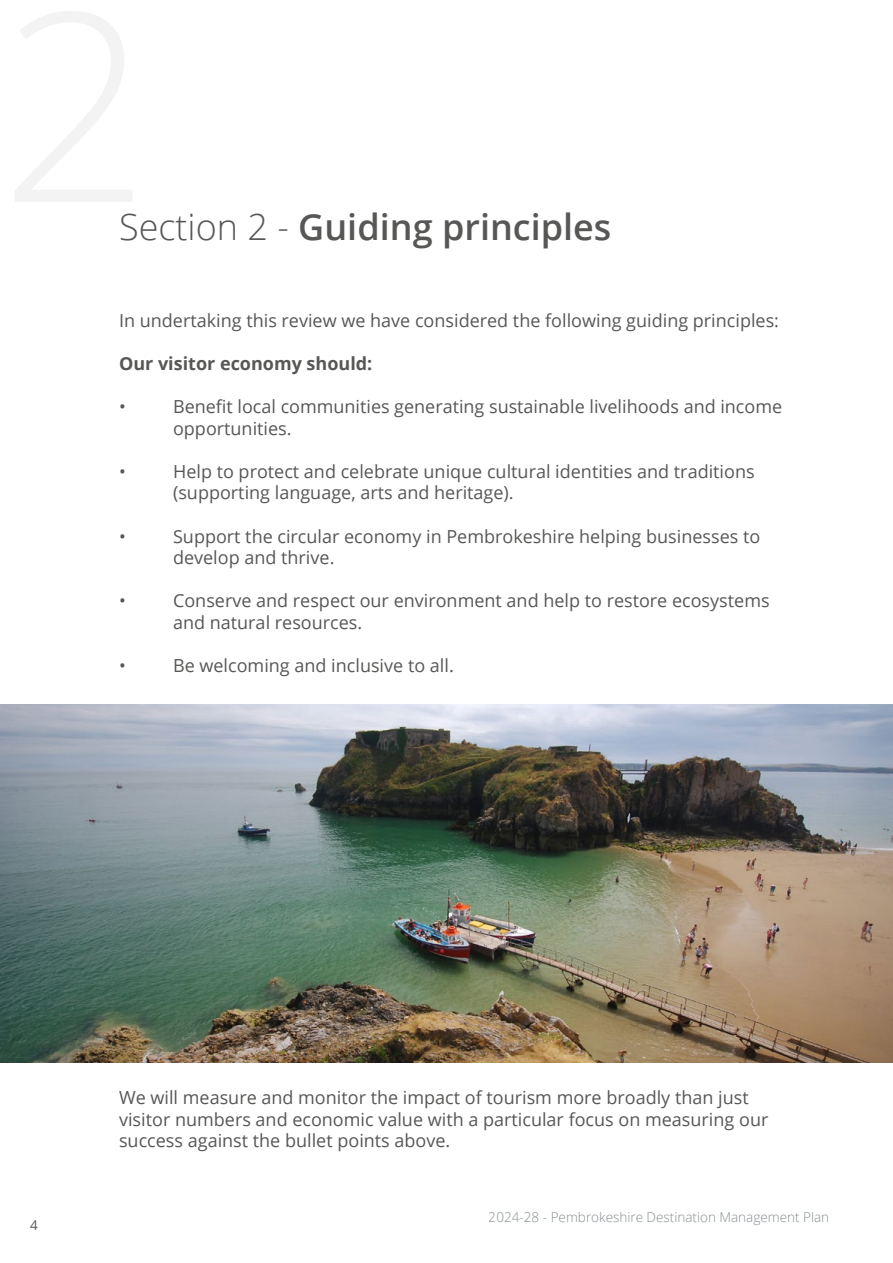
<style>
.page{position:relative;width:893px;height:1263px;background:#fff}
.page>*{position:absolute;margin:0;border:0;box-sizing:border-box;transform-origin:0 0}
.t1{font:600 36px "Open Sans";color:#575756}
.t2{font:18px/21.6px "Open Sans";color:#575756}
.t3{font:700 18px "Open Sans";color:#575756}
.t4{font:300 13.5px "Open Sans";color:#505c5f}
.t5{font:13.5px "Open Sans";color:#575756}
.s1{font-weight:300}
</style>
<div class="page">
<img style="left:0;top:705px;width:893px;height:357px">
<h1 class="t1" style="left:119px;top:202px;width:494px"><span class="s1">Section 2 -</span> Guiding principles</h1>
<p class="t2" style="left:119px;top:309px;width:661px">In undertaking this review we have considered the following guiding principles:</p>
<p class="t3" style="left:119px;top:351px;width:255px">Our visitor economy should:</p>
<p class="t2" style="left:119px;top:395px;width:8px">•</p>
<p class="t2" style="left:173px;top:395px;width:611px">Benefit local communities generating sustainable livelihoods and income opportunities.</p>
<p class="t2" style="left:119px;top:460px;width:8px">•</p>
<p class="t2" style="left:173px;top:460px;width:583px">Help to protect and celebrate unique cultural identities and traditions (supporting language, arts and heritage).</p>
<p class="t2" style="left:119px;top:525px;width:8px">•</p>
<p class="t2" style="left:173px;top:525px;width:589px">Support the circular economy in Pembrokeshire helping businesses to develop and thrive.</p>
<p class="t2" style="left:119px;top:590px;width:8px">•</p>
<p class="t2" style="left:173px;top:590px;width:598px">Conserve and respect our environment and help to restore ecosystems and natural resources.</p>
<p class="t2" style="left:119px;top:654px;width:8px">•</p>
<p class="t2" style="left:173px;top:654px;width:282px">Be welcoming and inclusive to all.</p>
<p class="t5" style="left:30px;top:1216px;width:9px">4</p>
<p class="t2" style="left:119px;top:1086px;width:651px">We will measure and monitor the impact of tourism more broadly than just visitor numbers and economic value with a particular focus on measuring our success against the bullet points above.</p>
<p class="t4" style="left:489px;top:1208px;width:342px">2024-28 - Pembrokeshire Destination Management Plan</p>
</div>
